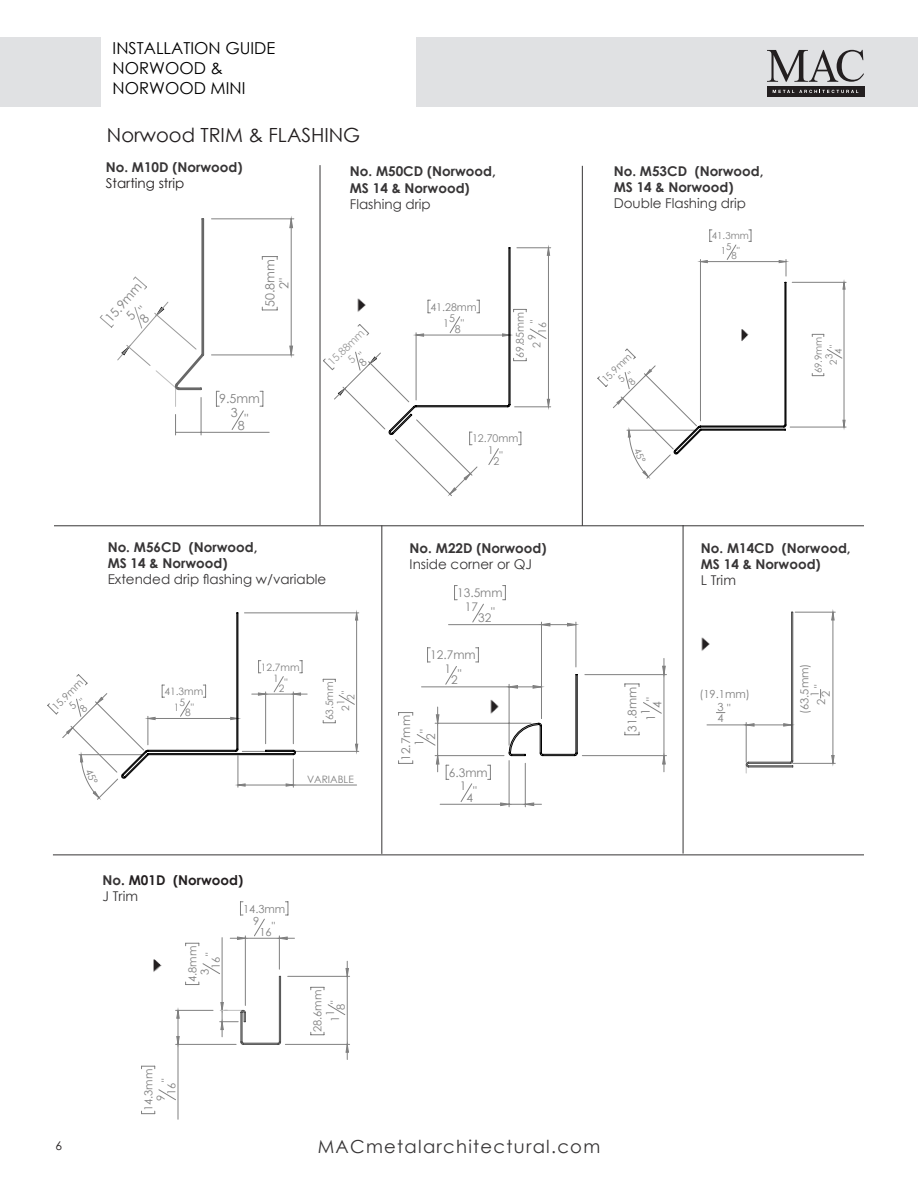
<style>
.page{position:relative;width:918px;height:1188px;background:#fff}
.page>*{position:absolute;margin:0;border:0;box-sizing:border-box;transform-origin:0 0}
.t1{font:19.5px "Century Gothic";color:#231f20}
.t2{font:18px "Century Gothic";letter-spacing:.07em;color:#373536}
.t3{font:16.5px/19.8px "Century Gothic";color:#000}
.t4{font:700 13.5px/16.2px "Century Gothic";color:#373536}
.t5{font:13.5px "Century Gothic";color:#373536}
.t6{font:700 13.5px/16.2px "Century Gothic";color:#231f20}
.t7{font:13.5px "Century Gothic";color:#231f20}
.t8{font:12.45px/14.1px "Century Gothic";color:#808080}
.t9{font:12px "Century Gothic";color:#231f20}
.t10{font:11.85px/13.4px "Century Gothic";color:#808080}
.t11{font:11.1px/12.5px "Century Gothic";color:#808080}
.t12{font:10.65px/16.6px "Century Gothic";color:#808080}
.t13{font:10.65px/11.9px "Century Gothic";color:#999}
.t14{font:10.2px/9.9px "Century Gothic";color:#808080}
.t15{font:9.6px/15.1px "Century Gothic";color:#808080}
.s1{color:#373536}
.s2{font-weight:400;color:#373536}
</style>
<div class="page">
<div style="left:416px;top:37px;width:502px;height:70px;background:#e0e1e3"></div>
<div style="left:0;top:37px;width:101px;height:70px;background:#e0e1e3"></div>
<svg style="left:767px;top:50px;width:97px;height:32px"></svg>
<div style="left:767px;top:86px;width:97px;height:11px;background:#231f20"></div>
<svg style="left:773px;top:90px;width:85px;height:3px"></svg>
<hr style="left:53px;top:855px;width:811px;height:1px;background:#373536">
<hr style="left:54px;top:525px;width:810px;height:1px;background:#373536">
<hr style="left:381px;top:525px;width:1px;height:329px;background:#373536">
<hr style="left:320px;top:165px;width:1px;height:360px;background:#373536">
<hr style="left:582px;top:166px;width:1px;height:360px;background:#373536">
<svg style="left:597px;top:229px;width:249px;height:250px"></svg>
<svg style="left:700px;top:261px;width:86px;height:2px"></svg>
<svg style="left:843px;top:282px;width:2px;height:145px"></svg>
<svg style="left:674px;top:282px;width:113px;height:173px"></svg>
<svg style="left:97px;top:612px;width:262px;height:188px"></svg>
<svg style="left:356px;top:613px;width:2px;height:138px"></svg>
<img style="left:701px;top:637px;width:9px;height:14px">
<hr style="left:707px;top:725px;width:39px;height:1px;background:#808080">
<svg style="left:746px;top:612px;width:89px;height:161px"></svg>
<hr style="left:683px;top:525px;width:1px;height:329px;background:#373536">
<hr style="left:212px;top:219px;width:82px;height:1px;background:#808080">
<hr style="left:212px;top:355px;width:82px;height:1px;background:#808080">
<svg style="left:289px;top:218px;width:4px;height:137px"></svg>
<svg style="left:398px;top:585px;width:269px;height:222px"></svg>
<svg style="left:436px;top:623px;width:230px;height:183px"></svg>
<svg style="left:141px;top:901px;width:209px;height:219px"></svg>
<svg style="left:323px;top:247px;width:228px;height:249px"></svg>
<svg style="left:628px;top:430px;width:20px;height:47px"></svg>
<svg style="left:617px;top:370px;width:34px;height:34px"></svg>
<svg style="left:47px;top:612px;width:254px;height:186px"></svg>
<svg style="left:100px;top:218px;width:178px;height:217px"></svg>
<p class="t3" style="left:113px;top:38px;width:164px">INSTALLATION GUIDE<br>NORWOOD &amp;<br>NORWOOD MINI</p>
<h1 class="t1" style="left:107px;top:128px;width:255px">Norwood TRIM &amp; FLASHING</h1>
<p class="t4" style="left:350px;top:165px;width:148px">No. M50CD (Norwood,<br>MS 14 &amp; Norwood)</p>
<p class="t5" style="left:350px;top:199px;width:82px">Flashing drip</p>
<p class="t4" style="left:106px;top:160px;width:138px">No. M10D (Norwood)</p>
<p class="t7" style="left:106px;top:178px;width:80px">Starting strip</p>
<p class="t8" style="left:113px;top:305px;width:34px;text-indent:-15px;rotate:-49deg">15.9mm<br>5</p>
<p class="t8" style="left:264px;top:307px;width:49px;text-align:center;rotate:-90deg">50.8mm<br>2"</p>
<p class="t8" style="left:231px;top:393px;width:31px;text-indent:-12px">9.5mm<br>3</p>
<p class="t8" style="left:238px;top:419px;width:8px">8</p>
<p class="t8" style="left:245px;top:413px;width:5px">"</p>
<p class="t13" style="left:337px;top:349px;width:32px;text-indent:-16px;rotate:-45deg">15.88mm<br>5</p>
<p class="t12" style="left:443px;top:300px;width:35px;line-height:14.2px;text-indent:-13px">41.28mm<br>15</p>
<p class="t12" style="left:455px;top:322px;width:7px">8</p>
<p class="t12" style="left:461px;top:316px;width:5px">"</p>
<p class="t12" style="left:513px;top:348px;width:37px;text-indent:-10px;rotate:-90deg">69.85mm<br>2</p>
<p class="t12" style="left:527px;top:323px;width:5px;rotate:-90deg">"</p>
<p class="t12" style="left:535px;top:334px;width:13px;rotate:-90deg">16</p>
<p class="t12" style="left:525px;top:340px;width:7px;rotate:-90deg">9</p>
<p class="t12" style="left:488px;top:434px;width:32px;line-height:11.9px;text-indent:-16px">12.70mm<br>1</p>
<p class="t12" style="left:494px;top:453px;width:7px">2</p>
<p class="t12" style="left:500px;top:448px;width:5px">"</p>
<p class="t4" style="left:108px;top:540px;width:151px">No. M56CD (Norwood,<br>MS 14 &amp; Norwood)</p>
<p class="t5" style="left:108px;top:570px;width:220px">Extended drip flashing w/variable</p>
<p class="t14" style="left:59px;top:696px;width:28px;line-height:11.4px;text-indent:-12px;rotate:-45deg">15.9mm<br>5</p>
<p class="t14" style="left:273px;top:662px;width:28px;line-height:11.4px;text-indent:-12px">12.7mm<br>1</p>
<p class="t14" style="left:279px;top:684px;width:7px">2</p>
<p class="t14" style="left:284px;top:679px;width:5px">"</p>
<p class="t14" style="left:322px;top:711px;width:31px;line-height:16px;text-indent:-9px;rotate:-90deg">63.5mm<br>2</p>
<p class="t14" style="left:164px;top:687px;width:40px">41.3mm</p>
<p class="t14" style="left:341px;top:694px;width:5px;rotate:-90deg">"</p>
<p class="t14" style="left:174px;top:703px;width:7px">1</p>
<p class="t14" style="left:179px;top:699px;width:13px;text-align:center">5<br>8</p>
<p class="t14" style="left:191px;top:703px;width:5px">"</p>
<p class="t14" style="left:337px;top:705px;width:13px;text-align:center;rotate:-90deg">1<br>2</p>
<p class="t14" style="left:307px;top:775px;width:48px">VARIABLE</p>
<p class="t6" style="left:103px;top:873px;width:142px"><span class="s1">No</span>. M01D (Norwood)<br><span class="s2">J Trim</span></p>
<p class="t11" style="left:187px;top:975px;width:31px;text-indent:-7px;rotate:-90deg">4.8mm<br>3</p>
<p class="t11" style="left:210px;top:969px;width:14px;rotate:-90deg">16</p>
<p class="t11" style="left:205px;top:956px;width:5px;rotate:-90deg">"</p>
<p class="t11" style="left:253px;top:903px;width:34px;text-indent:-10px">14.3mm<br>9</p>
<p class="t11" style="left:259px;top:927px;width:14px">16</p>
<p class="t11" style="left:272px;top:921px;width:5px">"</p>
<p class="t11" style="left:143px;top:1101px;width:34px;text-indent:-10px;rotate:-90deg">14.3mm<br>9</p>
<p class="t11" style="left:160px;top:1082px;width:5px;rotate:-90deg">"</p>
<p class="t11" style="left:166px;top:1095px;width:14px;rotate:-90deg">16</p>
<p class="t11" style="left:310px;top:1022px;width:34px;line-height:17.4px;text-indent:-10px;rotate:-90deg">28.6mm<br>1</p>
<p class="t11" style="left:330px;top:1004px;width:5px;rotate:-90deg">"</p>
<p class="t11" style="left:336px;top:1010px;width:8px;rotate:-90deg">8</p>
<p class="t11" style="left:325px;top:1016px;width:8px;rotate:-90deg">1</p>
<p class="t4" style="left:410px;top:541px;width:138px">No. M22D (Norwood)</p>
<p class="t5" style="left:410px;top:559px;width:124px">Inside corner or QJ</p>
<p class="t10" style="left:465px;top:587px;width:39px;text-indent:-8px">13.5mm<br>17</p>
<p class="t10" style="left:478px;top:612px;width:15px">32</p>
<p class="t10" style="left:491px;top:606px;width:5px">"</p>
<p class="t10" style="left:445px;top:649px;width:33px;text-indent:-14px">12.7mm<br>1</p>
<p class="t10" style="left:451px;top:674px;width:8px">2</p>
<p class="t10" style="left:458px;top:668px;width:5px">"</p>
<p class="t10" style="left:400px;top:746px;width:33px;text-indent:-14px;rotate:-90deg">12.7mm<br>1</p>
<p class="t10" style="left:419px;top:733px;width:5px;rotate:-90deg">"</p>
<p class="t10" style="left:425px;top:740px;width:8px;rotate:-90deg">2</p>
<p class="t10" style="left:460px;top:767px;width:29px;text-indent:-11px">6.3mm<br>1</p>
<p class="t10" style="left:466px;top:792px;width:8px">4</p>
<p class="t10" style="left:473px;top:785px;width:5px">"</p>
<p class="t4" style="left:614px;top:164px;width:151px">No. M53CD (Norwood,<br>MS 14 &amp; Norwood)</p>
<p class="t5" style="left:614px;top:198px;width:134px">Double Flashing drip</p>
<p class="t15" style="left:609px;top:370px;width:27px;line-height:10.8px;text-indent:-12px;rotate:-45deg">15.9mm<br>5</p>
<p class="t15" style="left:721px;top:229px;width:29px;text-indent:-9px">41.3mm<br>1</p>
<p class="t15" style="left:726px;top:240px;width:7px">5</p>
<p class="t15" style="left:737px;top:244px;width:4px">"</p>
<p class="t15" style="left:732px;top:249px;width:7px">8</p>
<p class="t15" style="left:812px;top:365px;width:29px;text-indent:-9px;rotate:-90deg">69.9mm<br>2</p>
<p class="t15" style="left:827px;top:348px;width:4px;rotate:-90deg">"</p>
<p class="t15" style="left:825px;top:359px;width:12px;line-height:9.4px;text-align:center;rotate:-90deg">3<br>4</p>
<p class="t4" style="left:701px;top:541px;width:151px">No. M14CD (Norwood,<br>MS 14 &amp; Norwood)</p>
<p class="t5" style="left:701px;top:575px;width:37px">L Trim</p>
<p class="t10" style="left:624px;top:721px;width:36px;line-height:18.8px;text-indent:-11px;rotate:-90deg">31.8mm<br>1</p>
<p class="t10" style="left:645px;top:701px;width:5px;rotate:-90deg">"</p>
<p class="t10" style="left:651px;top:708px;width:8px;rotate:-90deg">4</p>
<p class="t10" style="left:640px;top:715px;width:8px;rotate:-90deg">1</p>
<p class="t11" style="left:699px;top:689px;width:52px">(19.1mm)</p>
<p class="t11" style="left:718px;top:702px;width:8px;line-height:10.9px">3<br>4</p>
<p class="t11" style="left:727px;top:703px;width:5px">"</p>
<p class="t11" style="left:799px;top:714px;width:52px;rotate:-90deg">(63.5mm)</p>
<p class="t11" style="left:813px;top:688px;width:5px;rotate:-90deg">"</p>
<p class="t11" style="left:810px;top:697px;width:8px;line-height:10.9px;rotate:-90deg">1<br>2</p>
<p class="t11" style="left:816px;top:705px;width:8px;rotate:-90deg">2</p>
<p class="t9" style="left:56px;top:1141px;width:8px">6</p>
<h2 class="t2" style="left:318px;top:1136px;width:284px">MACmetalarchitectural.com</h2>
</div>
